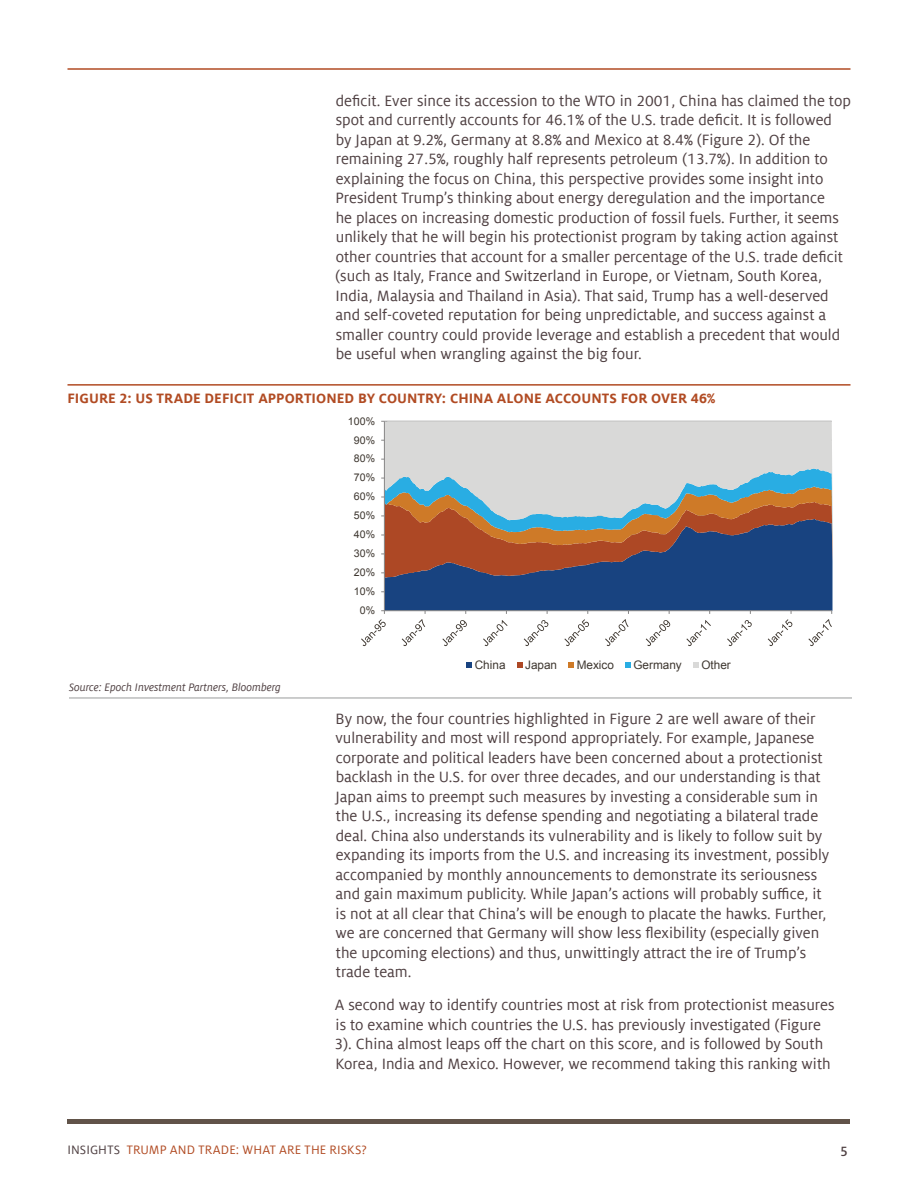
<style>
.page{position:relative;width:918px;height:1188px;background:#fff}
.page>*{position:absolute;margin:0;border:0;box-sizing:border-box;transform-origin:0 0}
.BODY{font:16.5px/19.5px "Milo Offc Pro";color:#4f4042}
.FIGURE_with_RULE{font:700 15px "Milo Offc Pro";letter-spacing:.005em;color:#b14b23}
.t1{font:500 15px "Milo Sc Offc Pro";color:#4f4042}
.t2{font:13.5px "Milo Offc Pro";letter-spacing:.01em;color:#b14b23}
.Source_with_rule_bel{font:italic 12px "Milo Offc Pro";color:#4f4042}
.t3{font:11.7px "Arial";color:#3e3730}
.t4{font:10.65px "Arial";color:#3e3730}
.s1{color:#4f4042}
</style>
<div class="page">
<hr style="left:68px;top:384px;width:782px;height:2px;background:#b14b23">
<hr style="left:69px;top:698px;width:783px;height:1px;background:#9a9b9b">
<div style="left:385px;top:421px;width:447px;height:47px;background:#d9d9d8"></div>
<hr style="left:384px;top:421px;width:1px;height:190px;background:#878686">
<svg style="left:361px;top:468px;width:471px;height:178px"></svg>
<svg style="left:466px;top:662px;width:6px;height:6px"></svg>
<svg style="left:517px;top:662px;width:6px;height:6px"></svg>
<svg style="left:568px;top:662px;width:6px;height:6px"></svg>
<svg style="left:625px;top:662px;width:6px;height:6px"></svg>
<svg style="left:693px;top:662px;width:6px;height:6px"></svg>
<hr style="left:68px;top:68px;width:782px;height:2px;background:#b14b23">
<div style="left:68px;top:1119px;width:782px;height:5px;background:#615349"></div>
<p class="BODY" style="left:335px;top:91px;width:517px">deficit. Ever since its accession to the WTO in 2001, China has claimed the top spot and currently accounts for 46.1% of the U.S. trade deficit. It is followed by Japan at 9.2%, Germany at 8.8% and Mexico at 8.4% (Figure 2). Of the remaining 27.5%, roughly half represents petroleum (13.7%). In addition to explaining the focus on China, this perspective provides some insight into President Trump’s thinking about energy deregulation and the importance<br>he places on increasing domestic production of fossil fuels. Further, it seems unlikely that he will begin his protectionist program by taking action against other countries that account for a smaller percentage of the U.S. trade deficit (such as Italy, France and Switzerland in Europe, or Vietnam, South Korea, India, Malaysia and Thailand in Asia). That said, Trump has a well-deserved and self-coveted reputation for being unpredictable, and success against a smaller country could provide leverage and establish a precedent that would be useful when wrangling against the big four.</p>
<p class="FIGURE_with_RULE" style="left:68px;top:389px;width:649px">FIGURE 2: US TRADE DEFICIT APPORTIONED BY COUNTRY: CHINA ALONE ACCOUNTS FOR OVER 46%</p>
<p class="t4" style="left:348px;top:414px;width:29px">100%</p>
<p class="t4" style="left:354px;top:433px;width:23px">90%</p>
<p class="t4" style="left:354px;top:452px;width:23px">80%</p>
<p class="t4" style="left:354px;top:471px;width:23px">70%</p>
<p class="t4" style="left:354px;top:490px;width:23px">60%</p>
<p class="t4" style="left:354px;top:509px;width:23px">50%</p>
<p class="t4" style="left:354px;top:528px;width:23px">40%</p>
<p class="t4" style="left:354px;top:547px;width:23px">30%</p>
<p class="t4" style="left:354px;top:565px;width:23px">20%</p>
<p class="t4" style="left:354px;top:584px;width:23px">10%</p>
<p class="Source_with_rule_bel" style="left:69px;top:680px;width:214px">Source: Epoch Investment Partners, Bloomberg</p>
<p class="t4" style="left:360px;top:603px;width:17px">0%</p>
<p class="t3" style="left:475px;top:657px;width:32px">China</p>
<p class="t3" style="left:525px;top:657px;width:34px">Japan</p>
<p class="t3" style="left:577px;top:657px;width:39px">Mexico</p>
<p class="t3" style="left:634px;top:657px;width:50px">Germany</p>
<p class="t3" style="left:701px;top:657px;width:31px">Other</p>
<p class="BODY" style="left:335px;top:709px;width:495px">By now, the four countries highlighted in Figure 2 are well aware of their vulnerability and most will respond appropriately. For example, Japanese corporate and political leaders have been concerned about a protectionist backlash in the U.S. for over three decades, and our understanding is that Japan aims to preempt such measures by investing a considerable sum in the U.S., increasing its defense spending and negotiating a bilateral trade deal. China also understands its vulnerability and is likely to follow suit by expanding its imports from the U.S. and increasing its investment, possibly accompanied by monthly announcements to demonstrate its seriousness and gain maximum publicity. While Japan’s actions will probably suffice, it is not at all clear that China’s will be enough to placate the hawks. Further, we are concerned that Germany will show less flexibility (especially given the upcoming elections) and thus, unwittingly attract the ire of Trump’s trade team.</p>
<p class="BODY" style="left:334px;top:996px;width:502px">A second way to identify countries most at risk from protectionist measures is to examine which countries the U.S. has previously investigated (Figure 3). China almost leaps off the chart on this score, and is followed by South Korea, India and Mexico. However, we recommend taking this ranking with</p>
<p class="t2" style="left:68px;top:1143px;width:301px"><span class="s1">INSIGHTS</span> TRUMP AND TRADE: WHAT ARE THE RISKS?</p>
<p class="t1" style="left:840px;top:1141px;width:9px">5</p>
</div>
